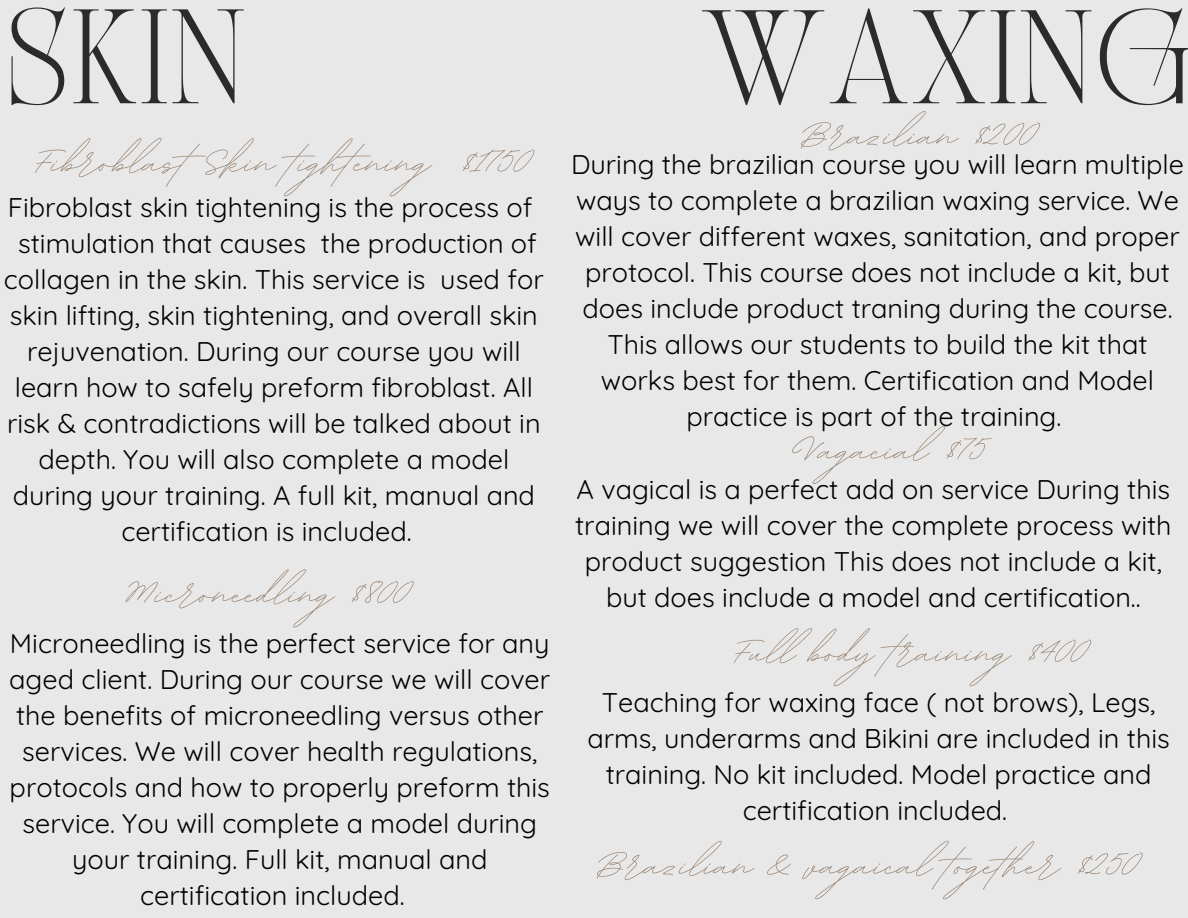
<style>
.page{position:relative;width:1188px;height:918px;background:#e8e8e8}
.page>*{position:absolute;margin:0;border:0;box-sizing:border-box;transform-origin:0 0}
.t1{font:93.9px "TAN Nightingale";color:#2b2b2b}
.t2{font:93px "TAN Nightingale";color:#2b2b2b}
.t3{font:63.3px "BD Script";color:#9b8674}
.t4{font:63px "BD Script";color:#9b8674}
.t5{font:27px/36px "Quicksand";color:#000;text-align:center}
</style>
<div class="page">
<p class="t1" style="left:6px;top:7px;width:242px">SKIN</p>
<p class="t3" style="left:33px;top:121px;width:495px">Fibroblast Skin tightening $1750</p>
<p class="t5" style="left:4px;top:189px;width:541px">Fibroblast skin tightening is the process of stimulation that causes the production of collagen in the skin. This service is used for skin lifting, skin tightening, and overall skin rejuvenation. During our course you will learn how to safely preform fibroblast. All risk &amp; contradictions will be talked about in depth. You will also complete a model during your training. A full kit, manual and certification is included.</p>
<p class="t4" style="left:119px;top:552px;width:288px">Microneedling $800</p>
<p class="t5" style="left:9px;top:625px;width:543px">Microneedling is the perfect service for any aged client. During our course we will cover the benefits of microneedling versus other services. We will cover health regulations, protocols and how to properly preform this service. You will complete a model during your training. Full kit, manual and certification included.</p>
<p class="t2" style="left:699px;top:8px;width:493px">WAXING</p>
<p class="t3" style="left:802px;top:94px;width:231px">Brazilian $200</p>
<p class="t5" style="left:571px;top:146px;width:614px">During the brazilian course you will learn multiple ways to complete a brazilian waxing service. We will cover different waxes, sanitation, and proper protocol. This course does not include a kit, but does include product traning during the course.<br>This allows our students to build the kit that works best for them. Certification and Model practice is part of the training.</p>
<p class="t4" style="left:800px;top:409px;width:184px">Vagacial $75</p>
<p class="t5" style="left:575px;top:471px;width:598px">A vagical is a perfect add on service During this training we will cover the complete process with product suggestion This does not include a kit, but does include a model and certification..</p>
<p class="t4" style="left:732px;top:611px;width:353px">Ful body training $400</p>
<p class="t5" style="left:587px;top:684px;width:584px">Teaching for waxing face ( not brows), Legs, arms, underarms and Bikini are included in this training. No kit included. Model practice and certification included.</p>
<p class="t3" style="left:598px;top:823px;width:538px">Brazilian &amp; vagaical together $250</p>
</div>
